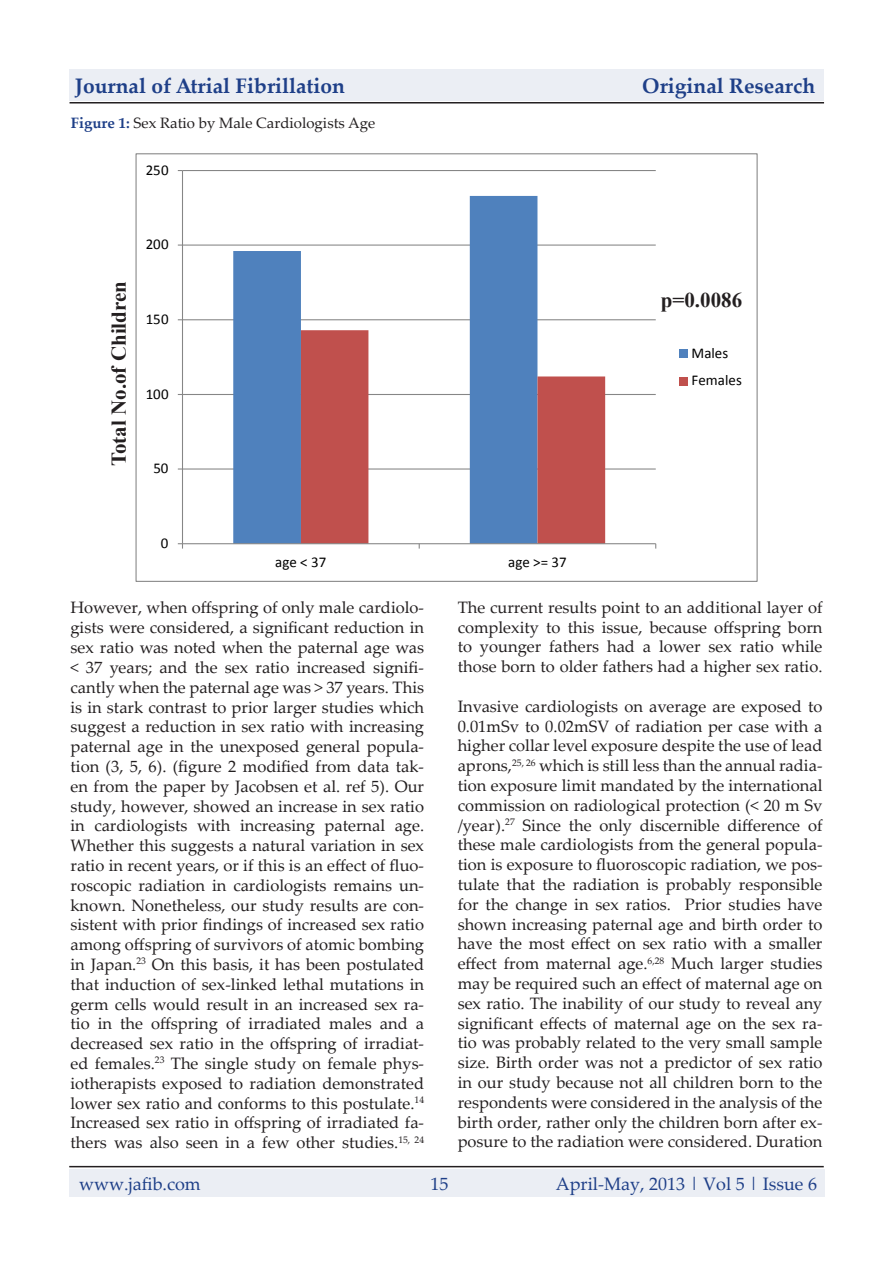
<style>
.page{position:relative;width:893px;height:1263px;background:#fff}
.page>*{position:absolute;margin:0;border:0;box-sizing:border-box;transform-origin:0 0}
.pgheader{font:700 21px "Palatino Linotype";color:#1e3f88}
.t1{font:700 21px "Times New Roman";color:#231f20}
.pgheader-2{font:18px "Palatino Linotype";color:#1e3f88}
.body{font:16.5px/19.8px "Palatino Linotype";color:#231f20;text-align:justify}
.t2{font:15px/27.2px "Calibri";color:#000}
.body_small{font:15px "Palatino Linotype";color:#231f20}
.s1{font-weight:700;color:#1e3f88}
</style>
<div class="page">
<hr style="left:70px;top:102px;width:754px;height:2px;background:#231f20">
<div style="left:69px;top:69px;width:754px;height:31px;background:#ebeef4"></div>
<hr style="left:69px;top:1166px;width:755px;height:1px;background:#231f20">
<div style="left:69px;top:1169px;width:755px;height:28px;background:#ebeef4"></div>
<hr style="left:182px;top:468px;width:474px;height:2px;background:#868686">
<hr style="left:182px;top:394px;width:474px;height:1px;background:#868686">
<hr style="left:182px;top:319px;width:474px;height:1px;background:#868686">
<hr style="left:182px;top:245px;width:474px;height:1px;background:#868686">
<hr style="left:182px;top:170px;width:474px;height:1px;background:#868686">
<svg style="left:233px;top:196px;width:304px;height:347px;fill:#4f81bd"></svg>
<svg style="left:301px;top:330px;width:304px;height:213px"></svg>
<hr style="left:182px;top:171px;width:1px;height:373px;background:#868686">
<hr style="left:182px;top:543px;width:474px;height:1px;background:#868686">
<svg style="left:178px;top:543px;width:5px;height:6px"></svg>
<div style="left:680px;top:350px;width:8px;height:8px;background:#4f81bd"></div>
<div style="left:680px;top:377px;width:8px;height:8px;background:#c0504d"></div>
<p class="pgheader" style="left:75px;top:71px;width:272px">Journal of Atrial Fibrillation</p>
<p class="pgheader" style="left:642px;top:71px;width:175px">Original Research</p>
<p class="body_small" style="left:71px;top:112px;width:306px"><span class="s1">Figure 1:</span> Sex Ratio by Male Cardiologists Age</p>
<p class="t2" style="left:146px;top:156px;width:24px">250</p>
<p class="t2" style="left:146px;top:231px;width:24px">200</p>
<p class="t1" style="left:104px;top:466px;width:186px;rotate:-90deg">Total No.of Children</p>
<p class="t1" style="left:661px;top:285px;width:83px">p=0.0086</p>
<p class="t2" style="left:146px;top:305px;width:24px">150</p>
<p class="t2" style="left:692px;top:340px;width:52px">Males<br>Females</p>
<p class="t2" style="left:146px;top:380px;width:24px">100</p>
<p class="t2" style="left:153px;top:455px;width:17px">50</p>
<p class="t2" style="left:161px;top:529px;width:9px">0</p>
<p class="t2" style="left:275px;top:549px;width:53px">age &lt; 37</p>
<p class="t2" style="left:508px;top:549px;width:60px">age &gt;= 37</p>
<p class="body" style="left:70px;top:597px;width:355px">However, when offspring of only male cardiolo&shy;gists were considered, a significant reduction in sex ratio was noted when the paternal age was &lt; 37 years; and the sex ratio increased signifi&shy;cantly when the paternal age was &gt; 37 years. This is in stark contrast to prior larger studies which suggest a reduction in sex ratio with increasing paternal age in the unexposed general popula&shy;tion (3, 5, 6). (figure 2 modified from data tak&shy;en from the paper by Jacobsen et al. ref 5). Our study, however, showed an increase in sex ratio in cardiologists with increasing paternal age.<br>Whether this suggests a natural variation in sex ratio in recent years, or if this is an effect of fluo&shy;roscopic radiation in cardiologists remains un&shy;known. Nonetheless, our study results are con&shy;sistent with prior findings of increased sex ratio among offspring of survivors of atomic bombing in Japan.<sup>23</sup> On this basis, it has been postulated that induction of sex-linked lethal mutations in germ cells would result in an increased sex ra&shy;tio in the offspring of irradiated males and a decreased sex ratio in the offspring of irradiat&shy;ed females.<sup>23</sup> The single study on female phys&shy;iotherapists exposed to radiation demonstrated lower sex ratio and conforms to this postulate.<sup>14<br></sup>Increased sex ratio in offspring of irradiated fa&shy;thers was also seen in a few other studies.<sup>15,</sup> <sup>24</sup></p>
<p class="body" style="left:458px;top:596px;width:366px">The current results point to an additional layer of complexity to this issue, because offspring born to younger fathers had a lower sex ratio while those born to older fathers had a higher sex ratio.</p>
<p class="body" style="left:458px;top:695px;width:366px">Invasive cardiologists on average are exposed to 0.01mSv to 0.02mSV of radiation per case with a higher collar level exposure despite the use of lead aprons,<sup>25,</sup> <sup>26</sup> which is still less than the annual radia&shy;tion exposure limit mandated by the international commission on radiological protection (&lt; 20 m Sv /year).<sup>27</sup> Since the only discernible difference of these male cardiologists from the general popula&shy;tion is exposure to fluoroscopic radiation, we pos&shy;tulate that the radiation is probably responsible for the change in sex ratios. Prior studies have shown increasing paternal age and birth order to have the most effect on sex ratio with a smaller effect from maternal age.<sup>6,28</sup> Much larger studies may be required such an effect of maternal age on sex ratio. The inability of our study to reveal any significant effects of maternal age on the sex ra&shy;tio was probably related to the very small sample size. Birth order was not a predictor of sex ratio in our study because not all children born to the respondents were considered in the analysis of the birth order, rather only the children born after ex&shy;posure to the radiation were considered. Duration</p>
<p class="pgheader-2" style="left:79px;top:1171px;width:123px">www.jafib.com</p>
<p class="pgheader-2" style="left:430px;top:1171px;width:19px">15</p>
<p class="pgheader-2" style="left:556px;top:1171px;width:263px">April-May, 2013 | Vol 5 | Issue 6</p>
</div>
